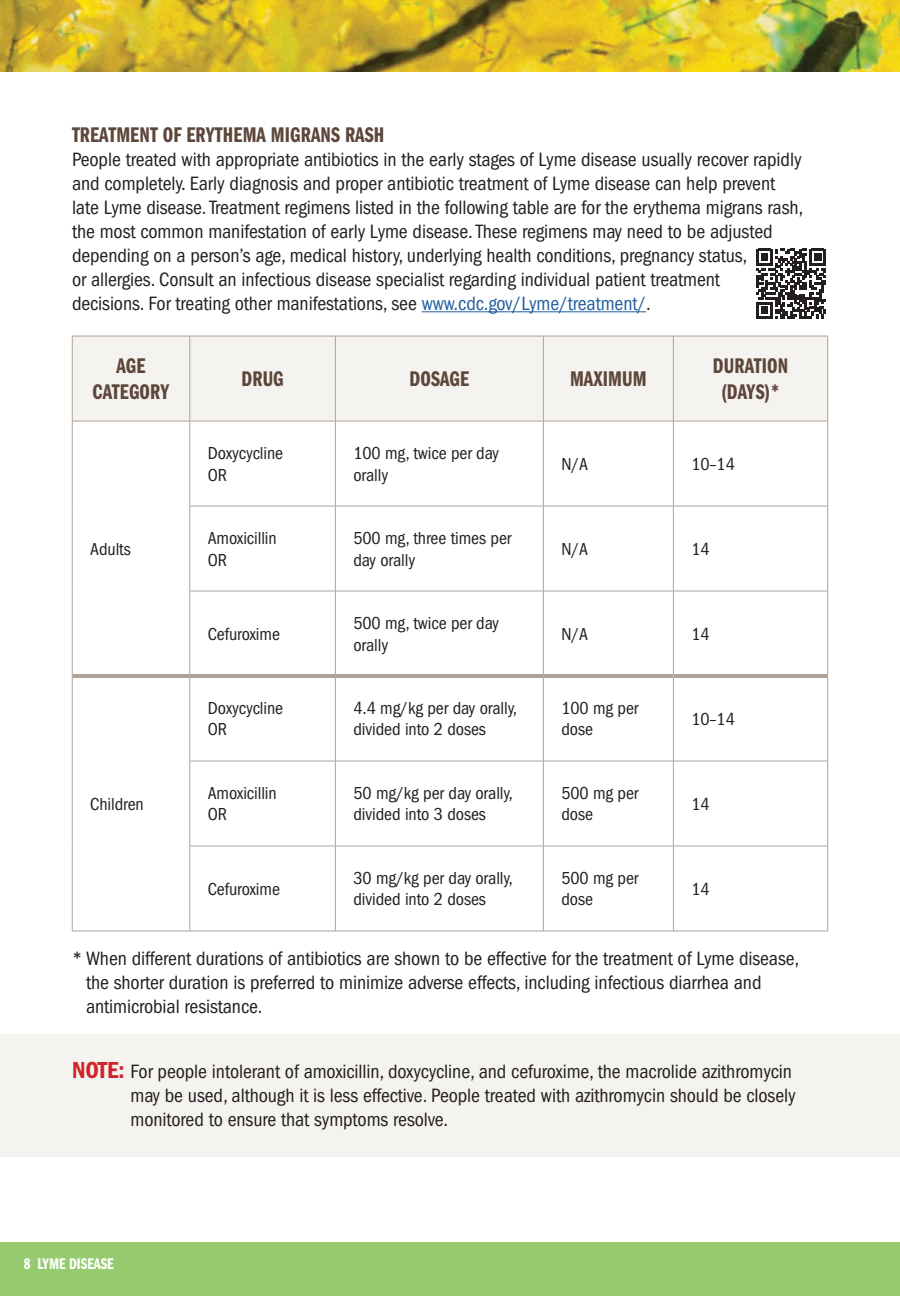
<style>
.page{position:relative;width:900px;height:1296px;background:#fff}
.page>*{position:absolute;margin:0;border:0;box-sizing:border-box;transform-origin:0 0}
.table_header_caps{font:22px/26.4px "ITC Franklin Gothic Std Dm Cp";letter-spacing:.005em;color:#5d463a;text-align:center}
.H4_all_caps{font:22px "ITC Franklin Gothic Std Dm Cp";letter-spacing:.005em;color:#5d463a}
.body_10_pt{font:condensed 20px/24px "ITC Franklin Gothic Std";letter-spacing:-.005em;color:#231f20}
.table_left_9pt{font:condensed 18px/21.6px "ITC Franklin Gothic Std";letter-spacing:-.005em;color:#231f20}
.t1{font:16px "ITC Franklin Gothic Std Dm Cp";color:#fff}
.s1{color:#215e9e}
.s2{font-family:"ITC Franklin Gothic Std Dm Cd";font-stretch:normal;font-size:24px;color:#d2232a}
</style>
<div class="page">
<div style="left:0;top:1243px;width:900px;height:53px;background:#95cb6e"></div>
<img style="left:0;top:0;width:900px;height:71px">
<div style="left:0;top:1034px;width:900px;height:123px;background:#f5f3f0"></div>
<hr style="left:422px;top:311px;width:224px;height:1px;background:#215e9e">
<div style="left:73px;top:337px;width:754px;height:84px;background:#f5f3f0"></div>
<hr style="left:72px;top:674px;width:118px;height:4px;background:#afa298">
<hr style="left:190px;top:674px;width:145px;height:4px;background:#afa298">
<hr style="left:336px;top:674px;width:207px;height:4px;background:#afa298">
<hr style="left:544px;top:674px;width:129px;height:4px;background:#afa298">
<hr style="left:72px;top:421px;width:1px;height:85px;background:#afa298">
<hr style="left:72px;top:506px;width:1px;height:85px;background:#afa298">
<hr style="left:72px;top:591px;width:1px;height:85px;background:#afa298">
<hr style="left:189px;top:421px;width:1px;height:85px;background:#afa298">
<hr style="left:335px;top:421px;width:1px;height:85px;background:#afa298">
<hr style="left:543px;top:421px;width:1px;height:85px;background:#afa298">
<hr style="left:673px;top:421px;width:1px;height:85px;background:#afa298">
<hr style="left:827px;top:421px;width:1px;height:85px;background:#afa298">
<hr style="left:190px;top:506px;width:145px;height:1px;background:#afa298">
<hr style="left:189px;top:506px;width:1px;height:85px;background:#afa298">
<hr style="left:335px;top:506px;width:208px;height:1px;background:#afa298">
<hr style="left:335px;top:506px;width:1px;height:85px;background:#afa298">
<hr style="left:543px;top:506px;width:130px;height:1px;background:#afa298">
<hr style="left:543px;top:506px;width:1px;height:85px;background:#afa298">
<hr style="left:673px;top:506px;width:155px;height:1px;background:#afa298">
<hr style="left:673px;top:506px;width:1px;height:85px;background:#afa298">
<hr style="left:827px;top:506px;width:1px;height:85px;background:#afa298">
<hr style="left:190px;top:591px;width:145px;height:1px;background:#afa298">
<hr style="left:189px;top:591px;width:1px;height:85px;background:#afa298">
<hr style="left:335px;top:591px;width:208px;height:1px;background:#afa298">
<hr style="left:335px;top:591px;width:1px;height:85px;background:#afa298">
<hr style="left:543px;top:591px;width:130px;height:1px;background:#afa298">
<hr style="left:543px;top:591px;width:1px;height:85px;background:#afa298">
<hr style="left:673px;top:591px;width:155px;height:1px;background:#afa298">
<hr style="left:673px;top:591px;width:1px;height:83px;background:#afa298">
<hr style="left:827px;top:591px;width:1px;height:85px;background:#afa298">
<hr style="left:673px;top:678px;width:1px;height:83px;background:#afa298">
<hr style="left:827px;top:676px;width:1px;height:85px;background:#afa298">
<hr style="left:673px;top:761px;width:155px;height:1px;background:#afa298">
<hr style="left:72px;top:336px;width:118px;height:1px;background:#afa298">
<hr style="left:72px;top:336px;width:1px;height:85px;background:#afa298">
<hr style="left:190px;top:336px;width:145px;height:1px;background:#afa298">
<hr style="left:189px;top:336px;width:1px;height:85px;background:#afa298">
<hr style="left:335px;top:336px;width:208px;height:1px;background:#afa298">
<hr style="left:335px;top:336px;width:1px;height:85px;background:#afa298">
<hr style="left:543px;top:336px;width:130px;height:1px;background:#afa298">
<hr style="left:543px;top:336px;width:1px;height:85px;background:#afa298">
<hr style="left:673px;top:336px;width:155px;height:1px;background:#afa298">
<hr style="left:673px;top:336px;width:1px;height:85px;background:#afa298">
<hr style="left:827px;top:336px;width:1px;height:85px;background:#afa298">
<hr style="left:72px;top:421px;width:118px;height:1px;background:#afa298">
<hr style="left:190px;top:421px;width:145px;height:1px;background:#afa298">
<hr style="left:335px;top:421px;width:208px;height:1px;background:#afa298">
<hr style="left:543px;top:421px;width:130px;height:1px;background:#afa298">
<hr style="left:673px;top:421px;width:155px;height:1px;background:#afa298">
<hr style="left:72px;top:676px;width:1px;height:85px;background:#afa298">
<hr style="left:72px;top:761px;width:1px;height:85px;background:#afa298">
<hr style="left:72px;top:846px;width:1px;height:85px;background:#afa298">
<hr style="left:72px;top:931px;width:118px;height:1px;background:#afa298">
<hr style="left:189px;top:676px;width:1px;height:85px;background:#afa298">
<hr style="left:335px;top:676px;width:1px;height:85px;background:#afa298">
<hr style="left:543px;top:676px;width:1px;height:85px;background:#afa298">
<hr style="left:190px;top:761px;width:145px;height:1px;background:#afa298">
<hr style="left:189px;top:761px;width:1px;height:85px;background:#afa298">
<hr style="left:335px;top:761px;width:208px;height:1px;background:#afa298">
<hr style="left:335px;top:761px;width:1px;height:85px;background:#afa298">
<hr style="left:543px;top:761px;width:130px;height:1px;background:#afa298">
<hr style="left:543px;top:761px;width:1px;height:85px;background:#afa298">
<hr style="left:673px;top:761px;width:1px;height:85px;background:#afa298">
<hr style="left:827px;top:761px;width:1px;height:85px;background:#afa298">
<hr style="left:190px;top:846px;width:145px;height:1px;background:#afa298">
<hr style="left:189px;top:846px;width:1px;height:85px;background:#afa298">
<hr style="left:335px;top:846px;width:208px;height:1px;background:#afa298">
<hr style="left:335px;top:846px;width:1px;height:85px;background:#afa298">
<hr style="left:543px;top:846px;width:130px;height:1px;background:#afa298">
<hr style="left:543px;top:846px;width:1px;height:85px;background:#afa298">
<hr style="left:673px;top:846px;width:155px;height:1px;background:#afa298">
<hr style="left:673px;top:846px;width:1px;height:85px;background:#afa298">
<hr style="left:827px;top:846px;width:1px;height:85px;background:#afa298">
<hr style="left:190px;top:931px;width:145px;height:1px;background:#afa298">
<hr style="left:335px;top:931px;width:208px;height:1px;background:#afa298">
<hr style="left:543px;top:931px;width:130px;height:1px;background:#afa298">
<hr style="left:673px;top:931px;width:155px;height:1px;background:#afa298">
<hr style="left:673px;top:674px;width:154px;height:4px;background:#afa298">
<svg style="left:756px;top:249px;width:70px;height:70px"></svg>
<h4 class="H4_all_caps" style="left:72px;top:122px;width:314px">TREATMENT OF ERYTHEMA MIGRANS RASH</h4>
<p class="body_10_pt" style="left:72px;top:147px;width:733px">People treated with appropriate antibiotics in the early stages of Lyme disease usually recover rapidly and completely. Early diagnosis and proper antibiotic treatment of Lyme disease can help prevent late Lyme disease. Treatment regimens listed in the following table are for the erythema migrans rash, the most common manifestation of early Lyme disease. These regimens may need to be adjusted depending on a person’s age, medical history, underlying health conditions, pregnancy status,<br>or allergies. Consult an infectious disease specialist regarding individual patient treatment<br>decisions. For treating other manifestations, see <span class="s1">www.cdc.gov/Lyme/treatment/</span>.</p>
<p class="table_header_caps" style="left:93px;top:353px;width:78px">AGE<br>CATEGORY</p>
<p class="table_left_9pt" style="left:90px;top:538px;width:42px">Adults</p>
<p class="table_left_9pt" style="left:90px;top:793px;width:55px">Children</p>
<p class="table_header_caps" style="left:241px;top:366px;width:44px">DRUG</p>
<p class="table_header_caps" style="left:409px;top:366px;width:61px">DOSAGE</p>
<p class="table_header_caps" style="left:570px;top:366px;width:78px">MAXIMUM</p>
<p class="table_header_caps" style="left:713px;top:353px;width:77px">DURATION (DAYS)*</p>
<p class="table_left_9pt" style="left:208px;top:442px;width:77px">Doxycycline</p>
<p class="table_left_9pt" style="left:208px;top:464px;width:21px">OR</p>
<p class="table_left_9pt" style="left:208px;top:527px;width:70px">Amoxicillin</p>
<p class="table_left_9pt" style="left:208px;top:549px;width:21px">OR</p>
<p class="table_left_9pt" style="left:353px;top:442px;width:147px">100 mg, twice per day orally</p>
<p class="table_left_9pt" style="left:561px;top:453px;width:28px">N/A</p>
<p class="table_left_9pt" style="left:691px;top:453px;width:45px">10–14</p>
<p class="table_left_9pt" style="left:353px;top:527px;width:160px">500 mg, three times per day orally</p>
<p class="table_left_9pt" style="left:561px;top:538px;width:28px">N/A</p>
<p class="table_left_9pt" style="left:691px;top:538px;width:20px">14</p>
<p class="table_left_9pt" style="left:208px;top:623px;width:74px">Cefuroxime</p>
<p class="table_left_9pt" style="left:353px;top:612px;width:147px">500 mg, twice per day orally</p>
<p class="table_left_9pt" style="left:561px;top:623px;width:28px">N/A</p>
<p class="table_left_9pt" style="left:691px;top:623px;width:20px">14</p>
<p class="table_left_9pt" style="left:208px;top:697px;width:77px">Doxycycline</p>
<p class="table_left_9pt" style="left:208px;top:719px;width:21px">OR</p>
<p class="table_left_9pt" style="left:208px;top:782px;width:70px">Amoxicillin</p>
<p class="table_left_9pt" style="left:208px;top:804px;width:21px">OR</p>
<p class="table_left_9pt" style="left:353px;top:697px;width:165px">4.4 mg/kg per day orally, divided into 2 doses</p>
<p class="table_left_9pt" style="left:561px;top:697px;width:79px">100 mg per dose</p>
<p class="table_left_9pt" style="left:691px;top:708px;width:45px">10–14</p>
<p class="table_left_9pt" style="left:353px;top:782px;width:161px">50 mg/kg per day orally, divided into 3 doses</p>
<p class="table_left_9pt" style="left:561px;top:782px;width:79px">500 mg per dose</p>
<p class="table_left_9pt" style="left:691px;top:793px;width:20px">14</p>
<p class="table_left_9pt" style="left:208px;top:878px;width:74px">Cefuroxime</p>
<p class="table_left_9pt" style="left:353px;top:867px;width:161px">30 mg/kg per day orally, divided into 2 doses</p>
<p class="table_left_9pt" style="left:561px;top:867px;width:79px">500 mg per dose</p>
<p class="table_left_9pt" style="left:691px;top:878px;width:20px">14</p>
<p class="body_10_pt" style="left:86px;top:947px;width:715px;text-indent:-14px">* When different durations of antibiotics are shown to be effective for the treatment of Lyme disease, the shorter duration is preferred to minimize adverse effects, including infectious diarrhea and antimicrobial resistance.</p>
<p class="body_10_pt" style="left:131px;top:1060px;width:667px;text-indent:-59px"><span class="s2">NOTE:</span> For people intolerant of amoxicillin, doxycycline, and cefuroxime, the macrolide azithromycin may be used, although it is less effective. People treated with azithromycin should be closely monitored to ensure that symptoms resolve.</p>
<p class="t1" style="left:24px;top:1255px;width:92px">8 LYME DISEASE</p>
</div>
